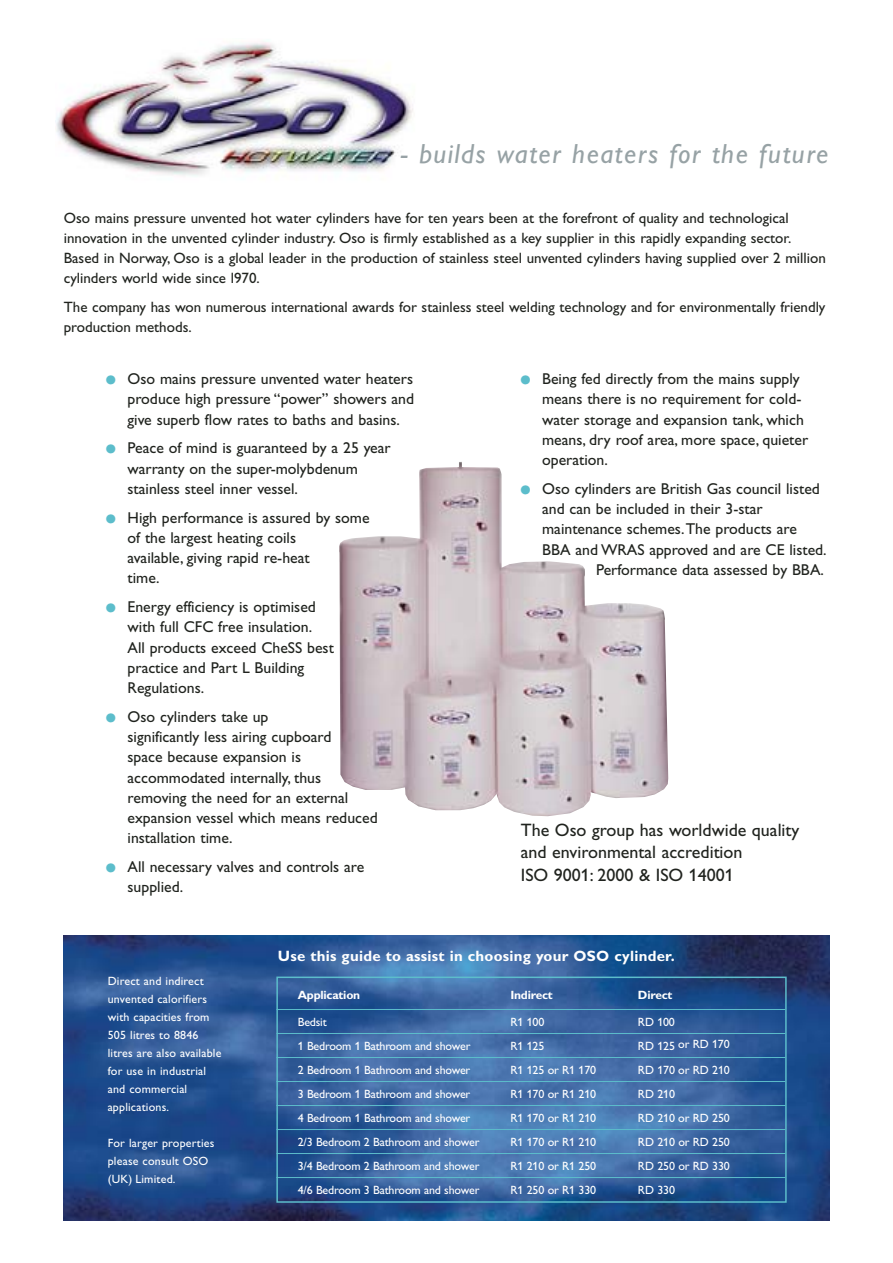
<style>
.page{position:relative;width:893px;height:1263px;background:#fff}
.page>*{position:absolute;margin:0;border:0;box-sizing:border-box;transform-origin:0 0}
.t1{font:italic 27.75px "Gill Alt One";letter-spacing:.05em;color:#97a2a5}
.t2{font:18px/22.5px "Gill Alt One";color:#20231e}
.t3{font:15.75px/20.2px "Gill Alt One";color:#20231e}
.t4{font:15px/20.2px "Gill Alt One";color:#20231e}
.t5{font:700 15px "Gill Alt One";letter-spacing:.015em;color:#fff}
.t6{font:12px "Gill Alt One";letter-spacing:-.015em;color:#fff}
.t7{font:12px/18px "Gill Alt One";letter-spacing:.015em;color:#fff}
.t8{font:700 12px "Gill Alt One";letter-spacing:-.015em;color:#fff}
.s1{color:#5cbdcb}
</style>
<div class="page">
<img style="left:55px;top:40px;width:358px;height:137px">
<img style="left:64px;top:935px;width:765px;height:285px">
<div style="left:276px;top:976px;width:511px;height:227px;border:2px solid #5cbdcb"></div>
<hr style="left:276px;top:1009px;width:509px;height:1px;background:#5cbdcb">
<hr style="left:276px;top:1033px;width:509px;height:1px;background:#5cbdcb">
<hr style="left:276px;top:1057px;width:509px;height:1px;background:#5cbdcb">
<hr style="left:276px;top:1081px;width:509px;height:1px;background:#5cbdcb">
<hr style="left:276px;top:1105px;width:509px;height:1px;background:#5cbdcb">
<hr style="left:276px;top:1129px;width:509px;height:1px;background:#5cbdcb">
<hr style="left:276px;top:1153px;width:509px;height:1px;background:#5cbdcb">
<hr style="left:276px;top:1177px;width:509px;height:1px;background:#5cbdcb">
<img style="left:339px;top:462px;width:329px;height:354px">
<h1 class="t1" style="left:401px;top:144px;width:429px">- builds water heaters for the future</h1>
<p class="t4" style="left:64px;top:209px;width:764px">Oso mains pressure unvented hot water cylinders have for ten years been at the forefront of quality and technological innovation in the unvented cylinder industry. Oso is firmly established as a key supplier in this rapidly expanding sector.<br>Based in Norway, Oso is a global leader in the production of stainless steel unvented cylinders having supplied over 2 million cylinders world wide since l970.</p>
<p class="t4" style="left:64px;top:299px;width:763px">The company has won numerous international awards for stainless steel welding technology and for environmentally friendly production methods.</p>
<p class="t3" style="left:128px;top:370px;width:288px;text-align:justify;text-indent:-21px"><span class="s1">●</span> Oso mains pressure unvented water heaters produce high pressure “power” showers and give superb flow rates to baths and basins.</p>
<p class="t3" style="left:128px;top:440px;width:265px;text-indent:-21px"><span class="s1">●</span> Peace of mind is guaranteed by a 25 year warranty on the super-molybdenum stainless steel inner vessel.</p>
<p class="t3" style="left:128px;top:509px;width:243px;text-indent:-21px"><span class="s1">●</span> High performance is assured by some of the largest heating coils<br>available, giving rapid re-heat<br>time.</p>
<p class="t3" style="left:128px;top:598px;width:208px;text-indent:-21px"><span class="s1">●</span> Energy efficiency is optimised with full CFC free insulation.<br>All products exceed CheSS best practice and Part L Building<br>Regulations.</p>
<p class="t3" style="left:128px;top:708px;width:252px;text-indent:-21px"><span class="s1">●</span> Oso cylinders take up<br>significantly less airing cupboard<br>space because expansion is accommodated internally, thus removing the need for an external expansion vessel which means reduced installation time.</p>
<p class="t3" style="left:128px;top:858px;width:238px;text-indent:-21px"><span class="s1">●</span> All necessary valves and controls are supplied.</p>
<p class="t3" style="left:542px;top:370px;width:268px;text-indent:-21px"><span class="s1">●</span> Being fed directly from the mains supply means there is no requirement for cold&shy;water storage and expansion tank, which means, dry roof area, more space, quieter operation.</p>
<p class="t3" style="left:521px;top:480px;width:301px"><span class="s1">●</span> Oso cylinders are British Gas council listed</p>
<p class="t3" style="left:542px;top:500px;width:222px">and can be included in their 3-star</p>
<p class="t3" style="left:542px;top:521px;width:256px">maintenance schemes.The products are</p>
<p class="t3" style="left:542px;top:541px;width:286px">BBA and WRAS approved and are CE listed.</p>
<p class="t3" style="left:596px;top:561px;width:230px">Performance data assessed by BBA.</p>
<p class="t2" style="left:521px;top:821px;width:280px">The Oso group has worldwide quality and environmental accredition<br>ISO 9001: 2000 &amp; ISO 14001</p>
<p class="t7" style="left:108px;top:973px;width:115px">Direct and indirect unvented calorifiers with capacities from<br>505 litres to 8846 litres are also available for use in industrial and commercial applications.</p>
<p class="t7" style="left:108px;top:1135px;width:108px">For larger properties please consult OSO (UK) Limited.</p>
<p class="t5" style="left:278px;top:950px;width:398px">Use this guide to assist in choosing your OSO cylinder.</p>
<p class="t8" style="left:298px;top:990px;width:64px">Application</p>
<p class="t8" style="left:510px;top:990px;width:44px">Indirect</p>
<p class="t8" style="left:638px;top:990px;width:36px">Direct</p>
<p class="t6" style="left:298px;top:1017px;width:30px">Bedsit</p>
<p class="t6" style="left:510px;top:1017px;width:36px">R1 100</p>
<p class="t6" style="left:638px;top:1017px;width:39px">RD 100</p>
<p class="t6" style="left:298px;top:1041px;width:174px">1 Bedroom 1 Bathroom and shower</p>
<p class="t6" style="left:510px;top:1041px;width:36px">R1 125</p>
<p class="t6" style="left:638px;top:1040px;width:93px">RD 125 or RD 170</p>
<p class="t6" style="left:298px;top:1065px;width:174px">2 Bedroom 1 Bathroom and shower</p>
<p class="t6" style="left:510px;top:1065px;width:87px">R1 125 or R1 170</p>
<p class="t6" style="left:638px;top:1065px;width:93px">RD 170 or RD 210</p>
<p class="t6" style="left:298px;top:1089px;width:174px">3 Bedroom 1 Bathroom and shower</p>
<p class="t6" style="left:510px;top:1089px;width:87px">R1 170 or R1 210</p>
<p class="t6" style="left:638px;top:1089px;width:39px">RD 210</p>
<p class="t6" style="left:298px;top:1113px;width:174px">4 Bedroom 1 Bathroom and shower</p>
<p class="t6" style="left:510px;top:1113px;width:87px">R1 170 or R1 210</p>
<p class="t6" style="left:638px;top:1113px;width:93px">RD 210 or RD 250</p>
<p class="t6" style="left:298px;top:1137px;width:183px">2/3 Bedroom 2 Bathroom and shower</p>
<p class="t6" style="left:510px;top:1137px;width:87px">R1 170 or R1 210</p>
<p class="t6" style="left:638px;top:1137px;width:93px">RD 210 or RD 250</p>
<p class="t6" style="left:298px;top:1161px;width:183px">3/4 Bedroom 2 Bathroom and shower</p>
<p class="t6" style="left:510px;top:1161px;width:87px">R1 210 or R1 250</p>
<p class="t6" style="left:638px;top:1161px;width:93px">RD 250 or RD 330</p>
<p class="t6" style="left:298px;top:1185px;width:183px">4/6 Bedroom 3 Bathroom and shower</p>
<p class="t6" style="left:510px;top:1185px;width:87px">R1 250 or R1 330</p>
<p class="t6" style="left:638px;top:1185px;width:39px">RD 330</p>
</div>
